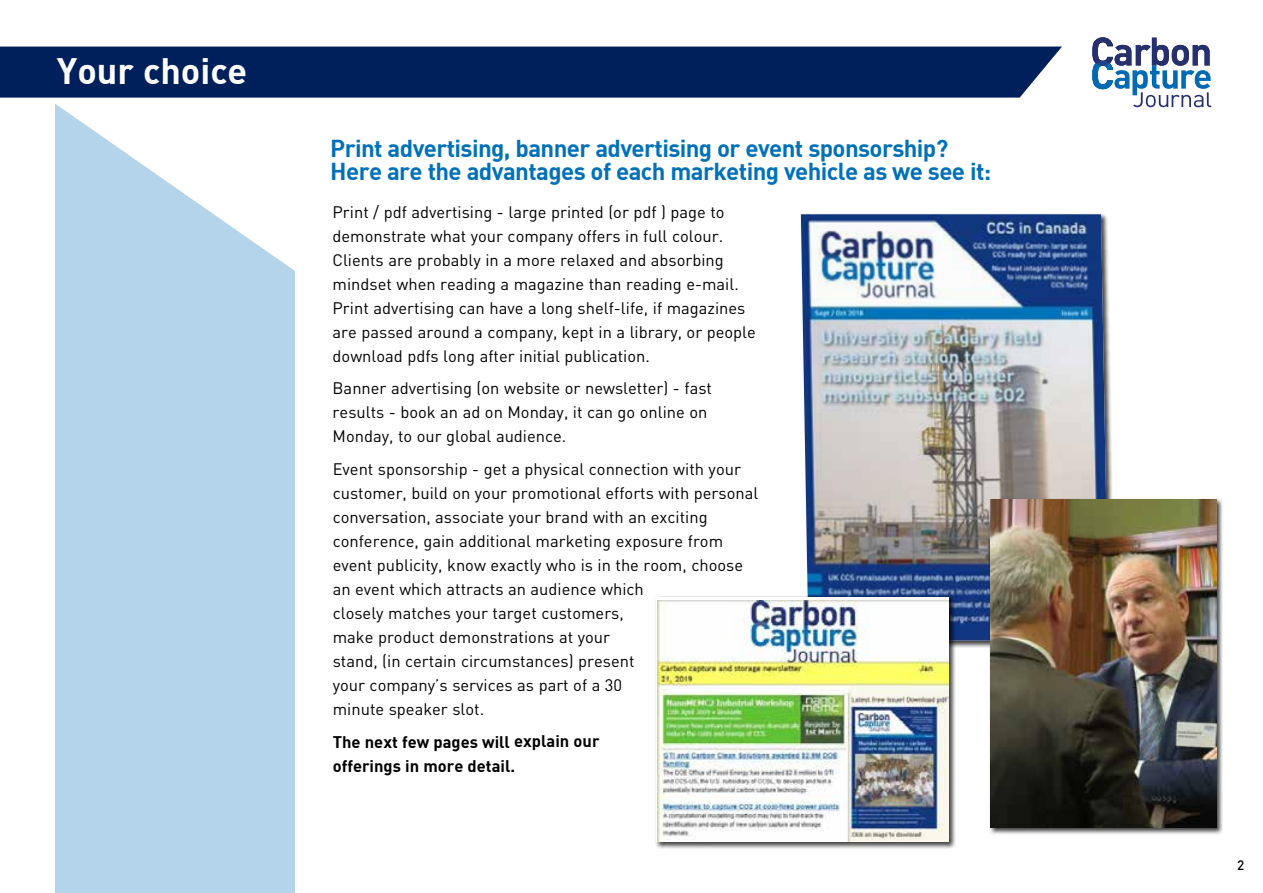
<style>
.page{position:relative;width:1263px;height:893px;background:#fff}
.page>*{position:absolute;margin:0;border:0;box-sizing:border-box;transform-origin:0 0}
.t1{font:36px "DIN Bold";color:#fff}
.t2{font:24px/22.5px "DIN Bold";letter-spacing:-.025em;color:#0071b9}
.t3{font:16.5px/24px "DIN";color:#000}
.t4{font:16.5px/24px "DIN Bold";color:#000}
.t5{font:500 13.5px "DIN";color:#000}
</style>
<div class="page">
<div style="left:55px;top:77px;width:240px;height:816px;background:#b3d4ea"></div>
<svg style="left:55px;top:98px;width:240px;height:173px"></svg>
<div style="left:0;top:47px;width:1062px;height:51px;background:#00205b"></div>
<svg style="left:1092px;top:37px;width:119px;height:70px"></svg>
<div style="left:799px;top:213px;width:317px;height:435px;background:#000;opacity:.75"></div>
<img style="left:801px;top:214px;width:307px;height:427px">
<div style="left:989px;top:498px;width:234px;height:336px;background:#000;opacity:.75"></div>
<img style="left:990px;top:499px;width:226px;height:329px">
<div style="left:655px;top:596px;width:301px;height:253px;background:#000;opacity:.75"></div>
<img style="left:657px;top:601px;width:292px;height:241px">
<h1 class="t1" style="left:57px;top:47px;width:192px">Your choice</h1>
<h2 class="t2" style="left:330px;top:136px;width:662px">Print advertising, banner advertising or event sponsorship?<br>Here are the advantages of each marketing vehicle as we see it:</h2>
<p class="t3" style="left:332px;top:200px;width:425px">Print / pdf advertising - large printed (or pdf ) page to demonstrate what your company offers in full colour.<br>Clients are probably in a more relaxed and absorbing mindset when reading a magazine than reading e-mail.<br>Print advertising can have a long shelf-life, if magazines are passed around a company, kept in a library, or people download pdfs long after initial publication.</p>
<p class="t3" style="left:333px;top:376px;width:381px">Banner advertising (on website or newsletter) - fast results - book an ad on Monday, it can go online on<br>Monday, to our global audience.</p>
<p class="t3" style="left:333px;top:457px;width:427px">Event sponsorship - get a physical connection with your customer, build on your promotional efforts with personal conversation, associate your brand with an exciting conference, gain additional marketing exposure from event publicity, know exactly who is in the room, choose an event which attracts an audience which<br>closely matches your target customers,<br>make product demonstrations at your<br>stand, (in certain circumstances) present<br>your company’s services as part of a 30<br>minute speaker slot.</p>
<p class="t4" style="left:333px;top:729px;width:268px">The next few pages will explain our offerings in more detail.</p>
<p class="t5" style="left:1237px;top:857px;width:9px">2</p>
</div>
